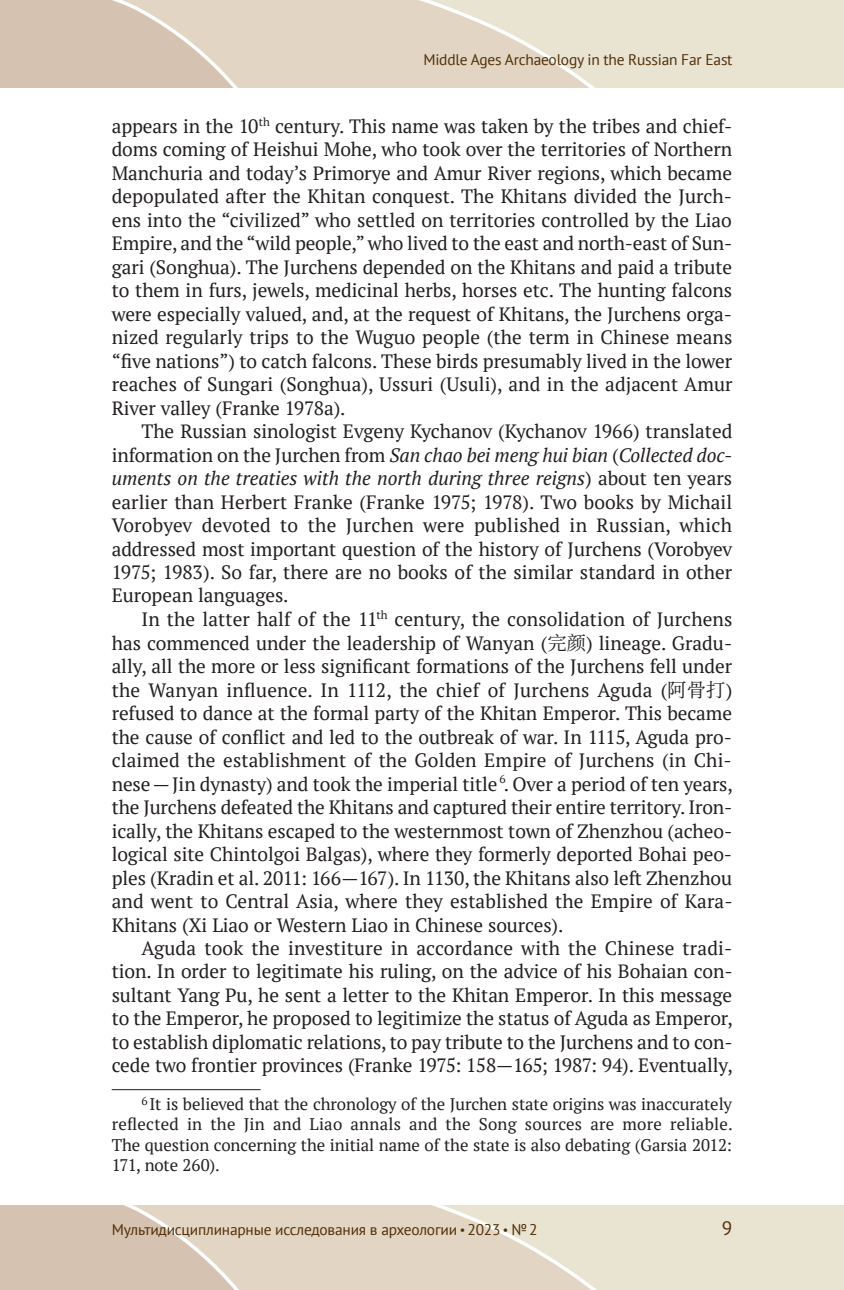
<style>
.page{position:relative;width:844px;height:1290px;background:#fff}
.page>*{position:absolute;margin:0;border:0;box-sizing:border-box;transform-origin:0 0}
.t1{font:19.25px/23.4px "PT Serif";letter-spacing:-.005em;color:#231f20;text-align:justify}
.t2{font:19.25px "PT Sans";color:#522e07}
.t3{font:16.8px/20.3px "PT Serif";letter-spacing:-.005em;color:#231f20;text-align:justify}
.t4{font:15.4px "PT Sans";letter-spacing:-.015em;color:#522e07}
.s1{font-style:italic}
.s2{font-family:"Noto Serif SC"}
.s3{font-size:12.25px}
</style>
<div class="page">
<svg style="left:0;top:0;width:308px;height:88px;background:#dacab9"></svg>
<svg style="left:308px;top:0;width:535px;height:88px;background:#e6ddcc"></svg>
<svg style="left:0;top:1205px;width:308px;height:85px;background:#dacab9"></svg>
<svg style="left:308px;top:1205px;width:535px;height:85px;background:#e6ddcc"></svg>
<hr style="left:112px;top:1089px;width:148px;height:1px;background:#231f20">
<p class="t4" style="left:423px;top:50px;width:310px">Middle Ages Archaeology in the Russian Far East</p>
<p class="t1" style="left:112px;top:114px;width:622px">appears in the 10<sup>th</sup> century. This name was taken by the tribes and chief&shy;doms coming of Heishui Mohe, who took over the territories of Northern Manchuria and today’s Primorye and Amur River regions, which became depopulated after the Khitan conquest. The Khitans divided the Jurch&shy;ens into the “civilized” who settled on territories controlled by the Liao Empire, and the “wild people,” who lived to the east and north-east of Sun&shy;gari (Songhua). The Jurchens depended on the Khitans and paid a tribute to them in furs, jewels, medicinal herbs, horses etc. The hunting falcons were especially valued, and, at the request of Khitans, the Jurchens orga&shy;nized regularly trips to the Wuguo people (the term in Chinese means “five nations”) to catch falcons. These birds presumably lived in the lower reaches of Sungari (Songhua), Ussuri (Usuli), and in the adjacent Amur River valley (Franke 1978a).</p>
<p class="t1" style="left:112px;top:419px;width:622px;text-indent:30px">The Russian sinologist Evgeny Kychanov (Kychanov 1966) translated information on the Jurchen from <span class="s1">San chao bei meng hui bian</span> (<span class="s1">Collected doc&shy;uments on the treaties with the north during three reigns</span>) about ten years earlier than Herbert Franke (Franke 1975; 1978). Two books by Michail Vorobyev devoted to the Jurchen were published in Russian, which addressed most important question of the history of Jurchens (Vorobyev 1975; 1983). So far, there are no books of the similar standard in other European languages.</p>
<p class="t1" style="left:112px;top:607px;width:622px;text-align:left;text-indent:30px">In the latter half of the 11<sup>th</sup> century, the consolidation of Jurchens has commenced under the leadership of Wanyan (<span class="s2">完颜</span>) lineage. Gradu&shy;ally, all the more or less significant formations of the Jurchens fell under the Wanyan influence. In 1112, the chief of Jurchens Aguda (<span class="s2">阿骨打</span>) refused to dance at the formal party of the Khitan Emperor. This became the cause of conflict and led to the outbreak of war. In 1115, Aguda pro&shy;claimed the establishment of the Golden Empire of Jurchens (in Chi&shy;nese—Jin dynasty) and took the imperial title <sup>6</sup>. Over a period of ten years, the Jurchens defeated the Khitans and captured their entire territory. Iron&shy;ically, the Khitans escaped to the westernmost town of Zhenzhou (acheo&shy;logical site Chintolgoi Balgas), where they formerly deported Bohai peo&shy;ples (Kradin et al. 2011: 166—167). In 1130, the Khitans also left Zhenzhou and went to Central Asia, where they established the Empire of Kara-- Khitans (Xi Liao or Western Liao in Chinese sources).</p>
<p class="t1" style="left:112px;top:936px;width:622px;text-indent:30px">Aguda took the investiture in accordance with the Chinese tradi&shy;tion. In order to legitimate his ruling, on the advice of his Bohaian con&shy;sultant Yang Pu, he sent a letter to the Khitan Emperor. In this message to the Emperor, he proposed to legitimize the status of Aguda as Emperor, to establish diplomatic relations, to pay tribute to the Jurchens and to con&shy;cede two frontier provinces (Franke 1975: 158—165; 1987: 94). Eventually,</p>
<p class="t3" style="left:112px;top:1093px;width:622px;text-indent:30px"><sup>6</sup> It is believed that the chronology of the Jurchen state origins was inaccurately reflected in the Jin and Liao annals and the Song sources are more reliable.<br>The question concerning the initial name of the state is also debating (Garsia 2012:<br>171, note 260).</p>
<p class="t4" style="left:112px;top:1220px;width:427px">Мультидисциплинарные исследования в археологии <span class="s3">•</span> 2023 <span class="s3">•</span> №2</p>
<p class="t2" style="left:721px;top:1216px;width:12px">9</p>
</div>
